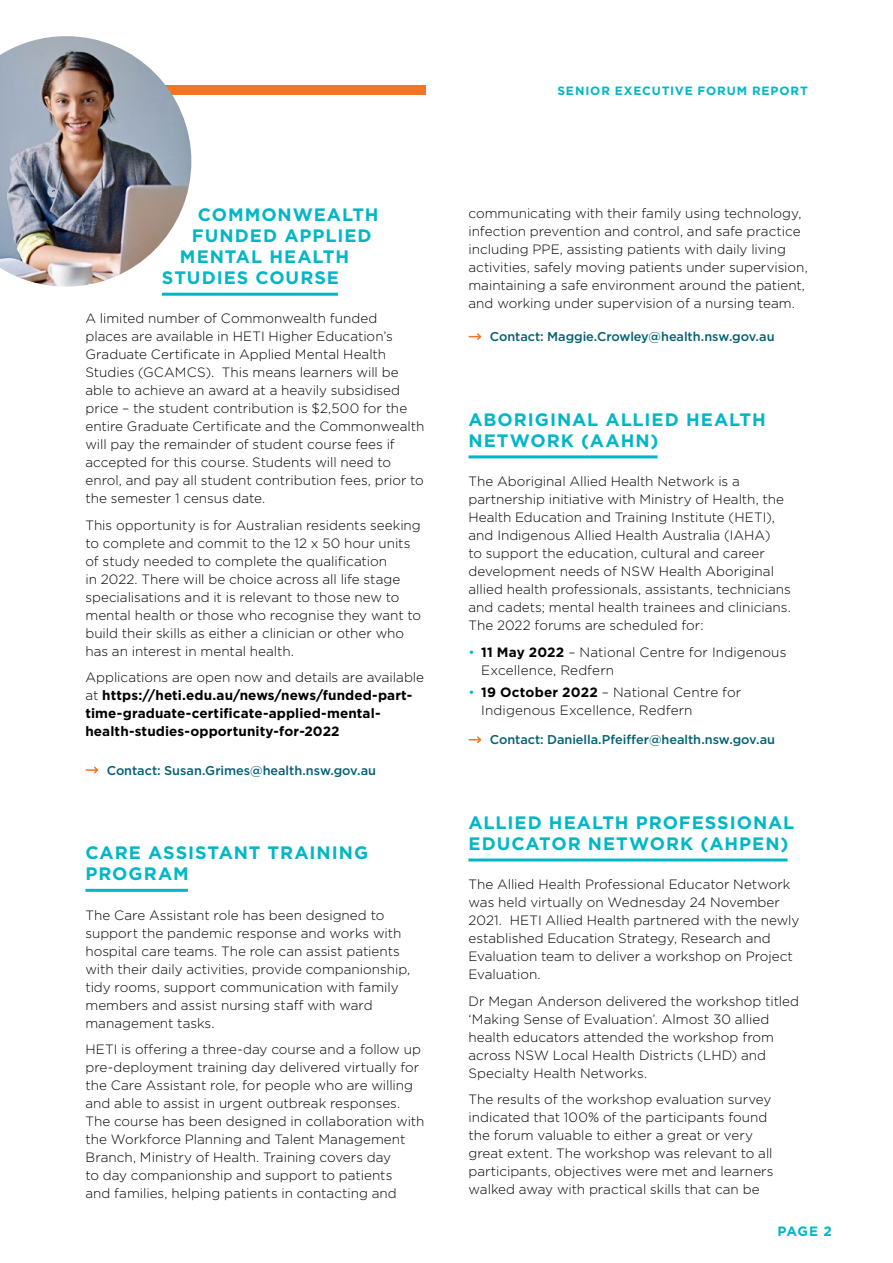
<style>
.page{position:relative;width:893px;height:1263px;background:#fff}
.page>*{position:absolute;margin:0;border:0;box-sizing:border-box;transform-origin:0 0}
.t1{font:700 18px/21px "Gotham";letter-spacing:.055em;color:#00b7c5}
.t2{font:300 13.5px/18px "Gotham";color:#000}
.t3{font:700 13.5px/18px "Gotham";letter-spacing:.005em;color:#000}
.t4{font:700 13.5px "Gotham";color:#00b7c5}
.t5{font:500 12.75px "Gotham";letter-spacing:-.005em;color:#006074}
.t6{font:700 12px "Gotham";letter-spacing:.075em;color:#00b7c5}
.s1{font-weight:300}
.s2{color:#00b7c5}
.s3{font-weight:700}
</style>
<div class="page">
<div style="left:85px;top:85px;width:340px;height:9px;background:#f47421"></div>
<hr style="left:162px;top:293px;width:176px;height:3px;background:#00b7c5">
<hr style="left:85px;top:889px;width:103px;height:3px;background:#00b7c5">
<svg style="left:86px;top:766px;width:13px;height:8px"></svg>
<hr style="left:468px;top:455px;width:189px;height:3px;background:#00b7c5">
<hr style="left:468px;top:858px;width:319px;height:3px;background:#00b7c5">
<svg style="left:469px;top:333px;width:13px;height:7px"></svg>
<svg style="left:469px;top:736px;width:13px;height:7px"></svg>
<img style="left:0;top:36px;width:191px;height:251px">
<h1 class="t1" style="left:198px;top:204px;width:182px">COMMONWEALTH</h1>
<h1 class="t1" style="left:192px;top:225px;width:181px">FUNDED APPLIED</h1>
<h1 class="t1" style="left:180px;top:246px;width:171px">MENTAL HEALTH</h1>
<h1 class="t1" style="left:162px;top:267px;width:178px">STUDIES COURSE</h1>
<p class="t2" style="left:85px;top:309px;width:340px">A limited number of Commonwealth funded<br>places are available in HETI Higher Education’s Graduate Certificate in Applied Mental Health Studies (GCAMCS). This means learners will be able to achieve an award at a heavily subsidised price – the student contribution is $2,500 for the entire Graduate Certificate and the Commonwealth will pay the remainder of student course fees if accepted for this course. Students will need to enrol, and pay all student contribution fees, prior to the semester 1 census date.</p>
<p class="t2" style="left:85px;top:516px;width:337px">This opportunity is for Australian residents seeking to complete and commit to the 12 x 50 hour units of study needed to complete the qualification<br>in 2022. There will be choice across all life stage specialisations and it is relevant to those new to mental health or those who recognise they want to build their skills as either a clinician or other who has an interest in mental health.</p>
<p class="t3" style="left:85px;top:668px;width:340px"><span class="s1">Applications are open now and details are available at</span> https://heti.edu.au/news/news/funded-part&shy;time-graduate-certificate-applied-mental&shy;health-studies-opportunity-for-2022</p>
<p class="t5" style="left:107px;top:762px;width:271px">Contact: Susan.Grimes@health.nsw.gov.au</p>
<h1 class="t1" style="left:85px;top:842px;width:284px">CARE ASSISTANT TRAINING<br>PROGRAM</h1>
<p class="t2" style="left:85px;top:905px;width:326px">The Care Assistant role has been designed to support the pandemic response and works with hospital care teams. The role can assist patients with their daily activities, provide companionship, tidy rooms, support communication with family members and assist nursing staff with ward management tasks.</p>
<p class="t2" style="left:85px;top:1040px;width:340px">HETI is offering a three-day course and a follow up pre-deployment training day delivered virtually for the Care Assistant role, for people who are willing and able to assist in urgent outbreak responses.<br>The course has been designed in collaboration with the Workforce Planning and Talent Management Branch, Ministry of Health. Training covers day<br>to day companionship and support to patients<br>and families, helping patients in contacting and</p>
<p class="t6" style="left:557px;top:83px;width:252px">SENIOR EXECUTIVE FORUM REPORT</p>
<p class="t2" style="left:468px;top:203px;width:341px">communicating with their family using technology, infection prevention and control, and safe practice including PPE, assisting patients with daily living activities, safely moving patients under supervision, maintaining a safe environment around the patient, and working under supervision of a nursing team.</p>
<p class="t5" style="left:490px;top:328px;width:286px">Contact: Maggie.Crowley@health.nsw.gov.au</p>
<h1 class="t1" style="left:468px;top:409px;width:299px">ABORIGINAL ALLIED HEALTH<br>NETWORK (AAHN)</h1>
<p class="t2" style="left:468px;top:472px;width:324px">The Aboriginal Allied Health Network is a partnership initiative with Ministry of Health, the Health Education and Training Institute (HETI), and Indigenous Allied Health Australia (IAHA)<br>to support the education, cultural and career development needs of NSW Health Aboriginal allied health professionals, assistants, technicians and cadets; mental health trainees and clinicians.<br>The 2022 forums are scheduled for:</p>
<p class="t2" style="left:481px;top:642px;width:307px;text-indent:-13px"><span class="s2">•</span> <span class="s3">11 May 2022</span> – National Centre for Indigenous<br>Excellence, Redfern</p>
<p class="t2" style="left:481px;top:683px;width:262px;text-indent:-13px"><span class="s2">•</span> <span class="s3">19 October 2022</span> – National Centre for<br>Indigenous Excellence, Redfern</p>
<p class="t5" style="left:490px;top:731px;width:287px">Contact: Daniella.Pfeiffer@health.nsw.gov.au</p>
<h1 class="t1" style="left:468px;top:812px;width:327px">ALLIED HEALTH PROFESSIONAL<br>EDUCATOR NETWORK (AHPEN)</h1>
<p class="t2" style="left:468px;top:875px;width:332px">The Allied Health Professional Educator Network was held virtually on Wednesday 24 November 2021. HETI Allied Health partnered with the newly established Education Strategy, Research and Evaluation team to deliver a workshop on Project Evaluation.</p>
<p class="t2" style="left:468px;top:992px;width:332px">Dr Megan Anderson delivered the workshop titled ‘Making Sense of Evaluation’. Almost 30 allied health educators attended the workshop from across NSW Local Health Districts (LHD) and Specialty Health Networks.</p>
<p class="t2" style="left:468px;top:1090px;width:306px">The results of the workshop evaluation survey indicated that 100% of the participants found the forum valuable to either a great or very great extent. The workshop was relevant to all participants, objectives were met and learners walked away with practical skills that can be</p>
<p class="t4" style="left:777px;top:1222px;width:56px">PAGE 2</p>
</div>
